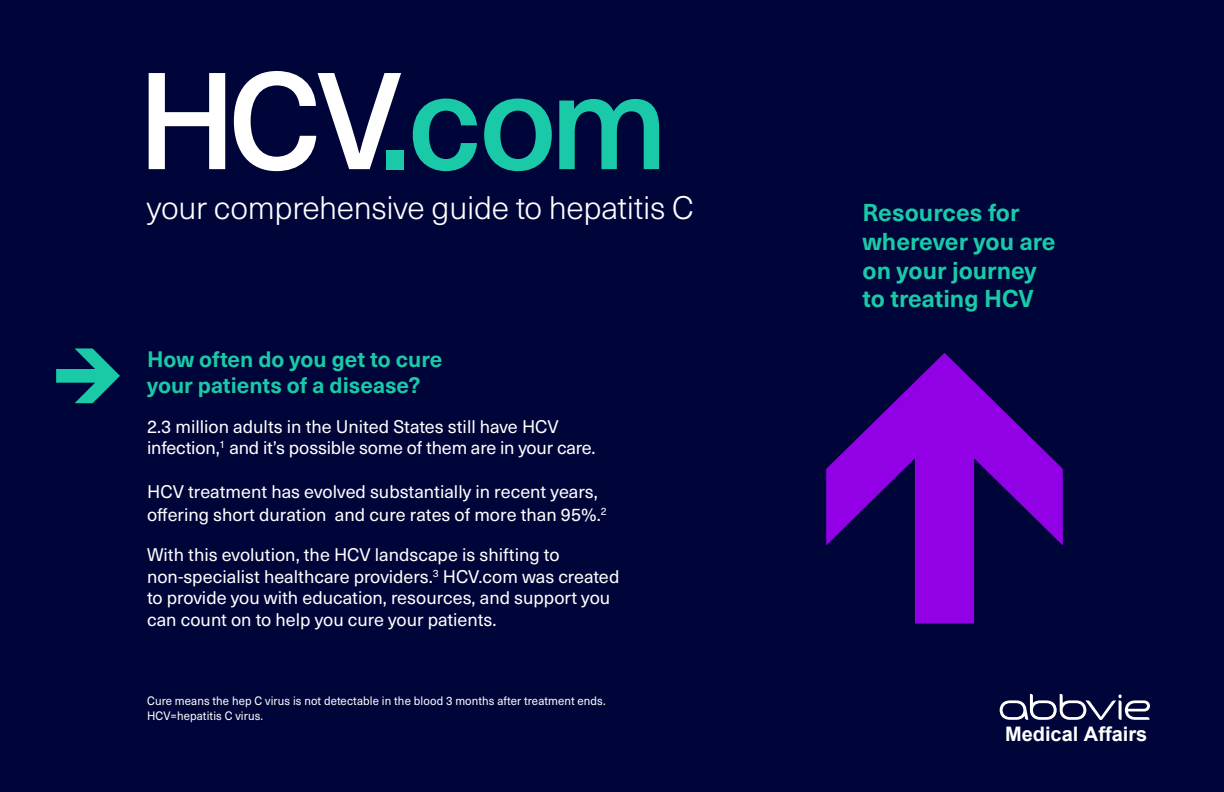
<style>
.page{position:relative;width:1224px;height:792px;background:#000539}
.page>*{position:absolute;margin:0;border:0;box-sizing:border-box;transform-origin:0 0}
.Section_Head{font:500 135px "Neue Haas Unica Pro";letter-spacing:-.05em;color:#1ac9a8}
.Section_Head-2{font:300 32px "Neue Haas Unica Pro";letter-spacing:-.01em;color:#fff}
.Section_Head-3{font:700 24px/28.8px "Neue Haas Unica Pro";color:#1ac9a8}
.Section_Head-4{font:700 22px/26.4px "Neue Haas Unica Pro";color:#1ac9a8}
.t1{font:700 20px "Arial";color:#fff}
.Section_Head-5{font:18px/21.6px "Neue Haas Unica Pro";color:#fff}
.Body_Text{font:12px/14.4px "Neue Haas Unica Pro";letter-spacing:.01em;color:#fff;scale:.95 1}
.s1{color:#fff}
</style>
<div class="page">
<svg style="left:1000px;top:694px;width:150px;height:25px"></svg>
<svg style="left:826px;top:353px;width:237px;height:271px"></svg>
<svg style="left:56px;top:348px;width:64px;height:55px"></svg>
<p class="Section_Head" style="left:137px;top:40px;width:533px"><span class="s1">HCV</span>.com</p>
<p class="Section_Head-2" style="left:147px;top:188px;width:549px">your comprehensive guide to hepatitis C</p>
<p class="Section_Head-3" style="left:863px;top:198px;width:195px">Resources for wherever you are on your journey to treating HCV</p>
<p class="Section_Head-4" style="left:147px;top:346px;width:297px">How often do you get to cure your patients of a disease?</p>
<p class="Section_Head-5" style="left:147px;top:416px;width:450px">2.3 million adults in the United States still have HCV infection,<sup>1</sup> and it’s possible some of them are in your care.</p>
<p class="Section_Head-5" style="left:147px;top:481px;width:461px;line-height:23px">HCV treatment has evolved substantially in recent years, offering short duration and cure rates of more than 95%.<sup>2</sup></p>
<p class="Section_Head-5" style="left:147px;top:544px;width:474px">With this evolution, the HCV landscape is shifting to non-specialist healthcare providers.<sup>3</sup> HCV.com was created to provide you with education, resources, and support you can count on to help you cure your patients.</p>
<p class="Body_Text" style="left:147px;top:694px;width:484px">Cure means the hep C virus is not detectable in the blood 3 months after treatment ends.<br>HCV=hepatitis C virus.</p>
<p class="t1" style="left:1005px;top:720px;width:144px">Medical Affairs</p>
</div>
